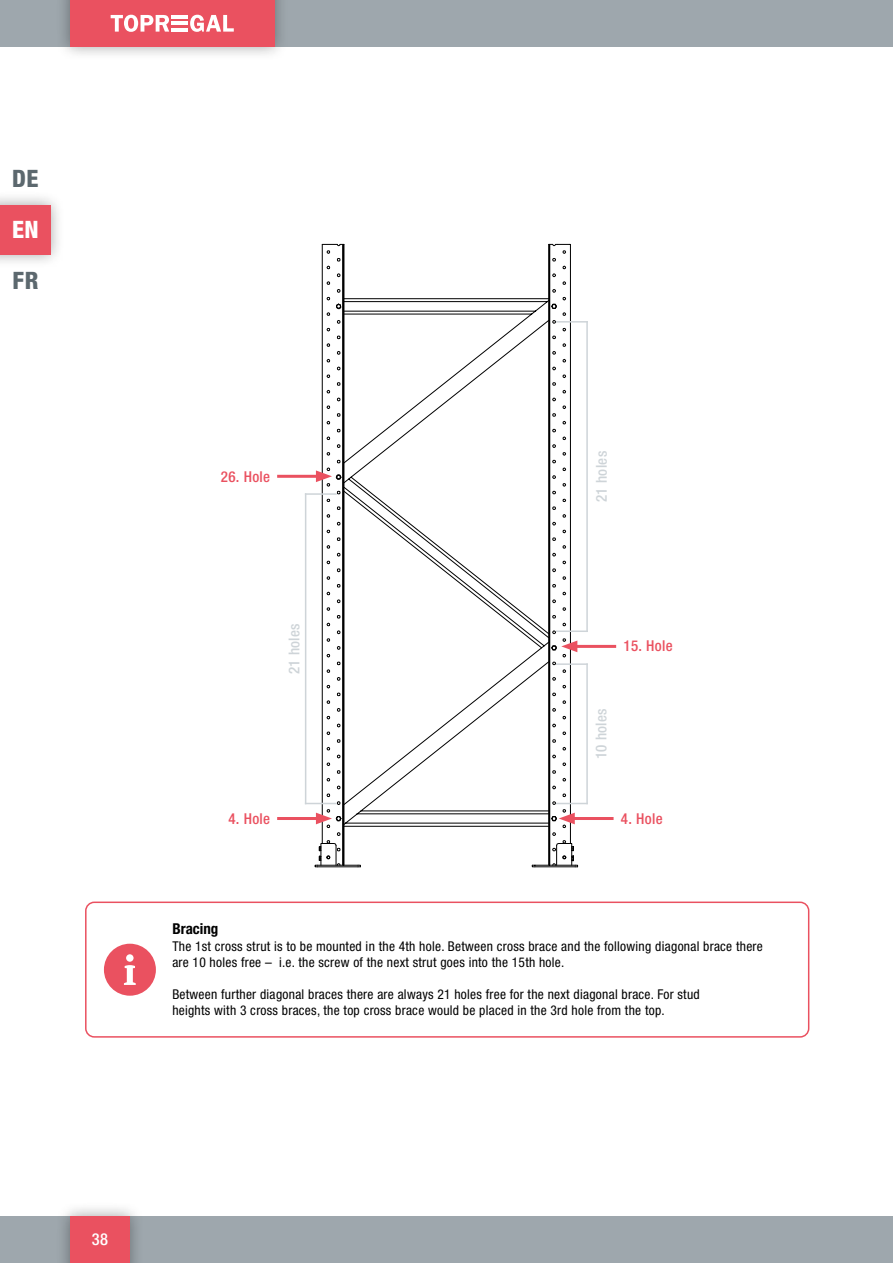
<style>
.page{position:relative;width:893px;height:1263px;background:#fff}
.page>*{position:absolute;margin:0;border:0;box-sizing:border-box;transform-origin:0 0}
.t1{font:800 condensed 24px "Helvetica Neue LT Pro";color:#5c686e}
.t2{font:800 condensed 24px "Helvetica Neue LT Pro";color:#fff}
.t3{font:500 condensed 16.5px "Helvetica Neue LT Pro";color:#fff}
.t4{font:500 condensed 15px "Helvetica Neue LT Pro";letter-spacing:.02em;color:#ea5160}
.t5{font:500 condensed 15px "Helvetica Neue LT Pro";letter-spacing:.02em;color:#ced4d8}
.t6{font:700 condensed 15px "Helvetica Neue LT Pro";color:#000}
.t7{font:condensed 13.5px/16.2px "Helvetica Neue LT Pro";letter-spacing:.02em;color:#000}
</style>
<div class="page">
<div style="left:0;top:1216px;width:893px;height:47px;background:#9ea7ad"></div>
<div style="left:0;top:0;width:893px;height:47px;background:#9ea7ad"></div>
<div style="left:0;top:191px;width:65px;height:77px;background:#000;opacity:.35"></div>
<div style="left:0;top:205px;width:50px;height:49px;background:#ea5160"></div>
<div style="left:56px;top:0;width:233px;height:61px;background:#000;opacity:.35"></div>
<div style="left:70px;top:0;width:204px;height:47px;background:#ea5160"></div>
<div style="left:56px;top:1202px;width:88px;height:61px;background:#000;opacity:.35"></div>
<div style="left:70px;top:1216px;width:60px;height:47px;background:#ea5160"></div>
<svg style="left:111px;top:15px;width:58px;height:17px"></svg>
<svg style="left:190px;top:15px;width:44px;height:17px"></svg>
<hr style="left:171px;top:15px;width:17px;height:3px;background:#fff">
<hr style="left:171px;top:22px;width:17px;height:3px;background:#fff">
<hr style="left:171px;top:28px;width:17px;height:4px;background:#fff">
<hr style="left:317px;top:866px;width:41px;height:1px;background:#000">
<hr style="left:317px;top:865px;width:41px;height:1px;background:#000">
<hr style="left:535px;top:866px;width:40px;height:1px;background:#000">
<hr style="left:535px;top:865px;width:40px;height:1px;background:#000">
<hr style="left:548px;top:244px;width:1px;height:621px;background:#000">
<hr style="left:344px;top:244px;width:1px;height:621px;background:#000">
<svg style="left:344px;top:298px;width:205px;height:553px"></svg>
<hr style="left:569px;top:817px;width:45px;height:3px;background:#ea5160">
<hr style="left:572px;top:645px;width:44px;height:3px;background:#ea5160">
<svg style="left:549px;top:244px;width:29px;height:623px"></svg>
<hr style="left:277px;top:817px;width:45px;height:3px;background:#ea5160">
<hr style="left:277px;top:475px;width:45px;height:3px;background:#ea5160">
<svg style="left:315px;top:244px;width:29px;height:623px"></svg>
<hr style="left:586px;top:663px;width:2px;height:141px;background:#ced4d8">
<hr style="left:556px;top:663px;width:32px;height:2px;background:#ced4d8">
<hr style="left:556px;top:803px;width:32px;height:1px;background:#ced4d8">
<hr style="left:305px;top:493px;width:1px;height:311px;background:#ced4d8">
<hr style="left:305px;top:803px;width:32px;height:1px;background:#ced4d8">
<hr style="left:305px;top:493px;width:32px;height:2px;background:#ced4d8">
<hr style="left:586px;top:321px;width:2px;height:311px;background:#ced4d8">
<hr style="left:556px;top:321px;width:32px;height:2px;background:#ced4d8">
<hr style="left:556px;top:630px;width:32px;height:2px;background:#ced4d8">
<div style="left:85px;top:901px;width:724px;height:137px;border:2px solid #ea5160;border-radius:9px"></div>
<svg style="left:104px;top:944px;width:52px;height:52px"></svg>
<h1 class="t1" style="left:12px;top:164px;width:28px">DE</h1>
<h1 class="t2" style="left:12px;top:215px;width:28px">EN</h1>
<h1 class="t1" style="left:13px;top:266px;width:27px">FR</h1>
<p class="t4" style="left:221px;top:467px;width:51px">26. Hole</p>
<p class="t5" style="left:285px;top:674px;width:52px;rotate:-90deg">21 holes</p>
<p class="t4" style="left:228px;top:809px;width:43px">4. Hole</p>
<p class="t5" style="left:592px;top:502px;width:52px;rotate:-90deg">21 holes</p>
<p class="t4" style="left:623px;top:637px;width:51px">15. Hole</p>
<p class="t5" style="left:592px;top:759px;width:52px;rotate:-90deg">10 holes</p>
<p class="t4" style="left:621px;top:809px;width:43px">4. Hole</p>
<p class="t6" style="left:172px;top:920px;width:48px">Bracing</p>
<p class="t7" style="left:172px;top:938px;width:592px">The 1st cross strut is to be mounted in the 4th hole. Between cross brace and the following diagonal brace there are 10 holes free – i.e. the screw of the next strut goes into the 15th hole.</p>
<p class="t7" style="left:172px;top:986px;width:529px">Between further diagonal braces there are always 21 holes free for the next diagonal brace. For stud heights with 3 cross braces, the top cross brace would be placed in the 3rd hole from the top.</p>
<p class="t3" style="left:92px;top:1229px;width:18px">38</p>
</div>
